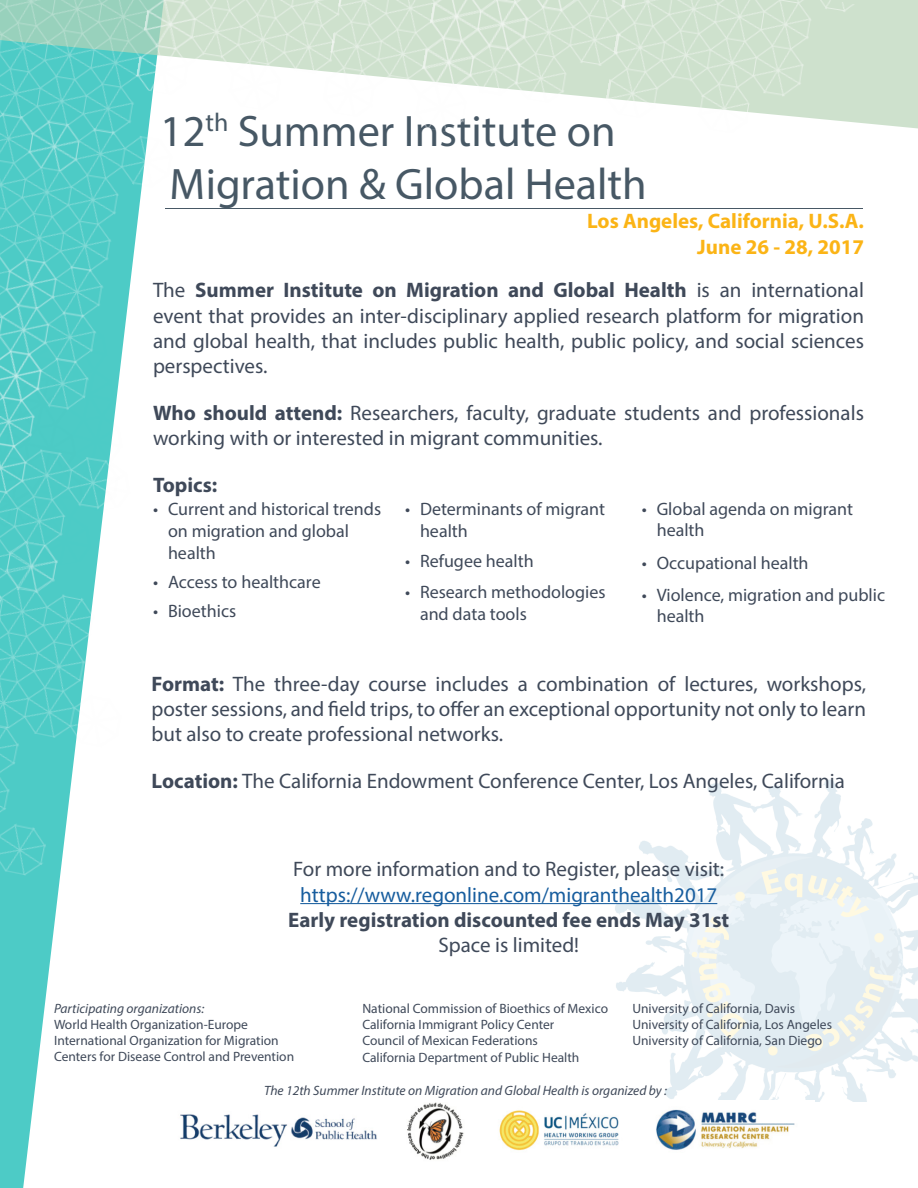
<style>
.page{position:relative;width:918px;height:1188px;background:#fff}
.page>*{position:absolute;margin:0;border:0;box-sizing:border-box;transform-origin:0 0}
.t1{font:44.25px "Myriad Pro";color:#475865}
.t2{font:21px/25.2px "Myriad Pro";color:#3f4959;text-align:justify}
.t3{font:700 21px "Myriad Pro";color:#3f4959}
.t4{font:21px "Myriad Pro";color:#175d9e}
.t5{font:700 21px "Myriad Pro";color:#fbb416}
.t6{font:18px/21.6px "Myriad Pro";color:#3f4959}
.t7{font:13.5px "Myriad Pro";color:#3f4959}
.t8{font:italic 13.5px "Myriad Pro";color:#3f4959}
.s1{font-weight:700}
</style>
<div class="page">
<svg style="left:0;top:326px;width:126px;height:862px"></svg>
<div style="left:864px;top:0;width:54px;height:129px;background:#cee1cd"></div>
<img style="left:612px;top:779px;width:306px;height:323px">
<img style="left:0;top:0;width:134px;height:112px">
<hr style="left:165px;top:208px;width:697px;height:1px;background:#475865">
<img style="left:0;top:112px;width:149px;height:214px">
<img style="left:0;top:254px;width:108px;height:189px">
<img style="left:134px;top:0;width:186px;height:128px">
<img style="left:320px;top:0;width:100px;height:81px">
<img style="left:420px;top:0;width:184px;height:98px">
<div style="left:86px;top:1102px;width:832px;height:82px;background:#fff"></div>
<img style="left:0;top:301px;width:101px;height:142px">
<img style="left:0;top:348px;width:93px;height:95px">
<img style="left:0;top:443px;width:124px;height:95px">
<img style="left:180px;top:1101px;width:634px;height:59px">
<img style="left:0;top:538px;width:126px;height:212px">
<img style="left:604px;top:0;width:260px;height:124px">
<img style="left:0;top:678px;width:79px;height:201px">
<hr style="left:300px;top:903px;width:417px;height:1px;background:#175d9e">
<p class="t1" style="left:160px;top:104px;width:457px">12<sup>th</sup> Summer Institute on</p>
<p class="t1" style="left:170px;top:157px;width:479px">Migration &amp; Global Health</p>
<p class="t5" style="left:587px;top:208px;width:278px">Los Angeles, California, U.S.A.</p>
<p class="t5" style="left:697px;top:233px;width:168px">June 26 - 28, 2017</p>
<p class="t2" style="left:153px;top:277px;width:713px">The <span class="s1">Summer Institute on Migration and Global Health</span> is an international event that provides an inter-disciplinary applied research platform for migration and global health, that includes public health, public policy, and social sciences perspectives.</p>
<p class="t2" style="left:153px;top:400px;width:713px"><span class="s1">Who should attend:</span> Researchers, faculty, graduate students and professionals working with or interested in migrant communities.</p>
<p class="t3" style="left:153px;top:471px;width:66px">Topics:</p>
<p class="t6" style="left:168px;top:498px;width:215px;text-indent:-15px">• Current and historical trends on migration and global health</p>
<p class="t6" style="left:153px;top:571px;width:169px">• Access to healthcare</p>
<p class="t6" style="left:153px;top:600px;width:85px">• Bioethics</p>
<p class="t6" style="left:420px;top:498px;width:187px;text-indent:-15px">• Determinants of migrant health</p>
<p class="t6" style="left:405px;top:550px;width:130px">• Refugee health</p>
<p class="t6" style="left:420px;top:581px;width:187px;text-indent:-15px">• Research methodologies and data tools</p>
<p class="t6" style="left:657px;top:498px;width:198px;text-indent:-15px">• Global agenda on migrant health</p>
<p class="t6" style="left:642px;top:551px;width:168px">• Occupational health</p>
<p class="t6" style="left:657px;top:583px;width:230px;text-indent:-15px">• Violence, migration and public health</p>
<p class="t2" style="left:152px;top:671px;width:716px"><span class="s1">Format:</span> The three-day course includes a combination of lectures, workshops, poster sessions, and field trips, to offer an exceptional opportunity not only to learn but also to create professional networks.</p>
<p class="t2" style="left:152px;top:768px;width:695px"><span class="s1">Location:</span> The California Endowment Conference Center, Los Angeles, California</p>
<p class="t2" style="left:293px;top:856px;width:432px">For more information and to Register, please visit:</p>
<p class="t4" style="left:300px;top:882px;width:419px">https://www.regonline.com/migranthealth2017</p>
<p class="t3" style="left:288px;top:906px;width:443px">Early registration discounted fee ends May 31st</p>
<p class="t2" style="left:438px;top:932px;width:142px">Space is limited!</p>
<p class="t7" style="left:362px;top:1000px;width:247px">National Commission of Bioethics of Mexico</p>
<p class="t7" style="left:362px;top:1016px;width:193px">California Immigrant Policy Center</p>
<p class="t7" style="left:362px;top:1033px;width:177px">Council of Mexican Federations</p>
<p class="t7" style="left:362px;top:1049px;width:219px">California Department of Public Health</p>
<p class="t7" style="left:632px;top:1000px;width:164px">University of California, Davis</p>
<p class="t7" style="left:632px;top:1016px;width:201px">University of California, Los Angeles</p>
<p class="t7" style="left:632px;top:1033px;width:191px">University of California, San Diego</p>
<p class="t8" style="left:54px;top:1000px;width:152px">Participating organizations:</p>
<p class="t7" style="left:54px;top:1016px;width:195px">World Health Organization-Europe</p>
<p class="t7" style="left:54px;top:1032px;width:226px">International Organization for Migration</p>
<p class="t7" style="left:54px;top:1048px;width:242px">Centers for Disease Control and Prevention</p>
<p class="t8" style="left:264px;top:1082px;width:405px">The 12th Summer Institute on Migration and Global Health is organized by :</p>
</div>
